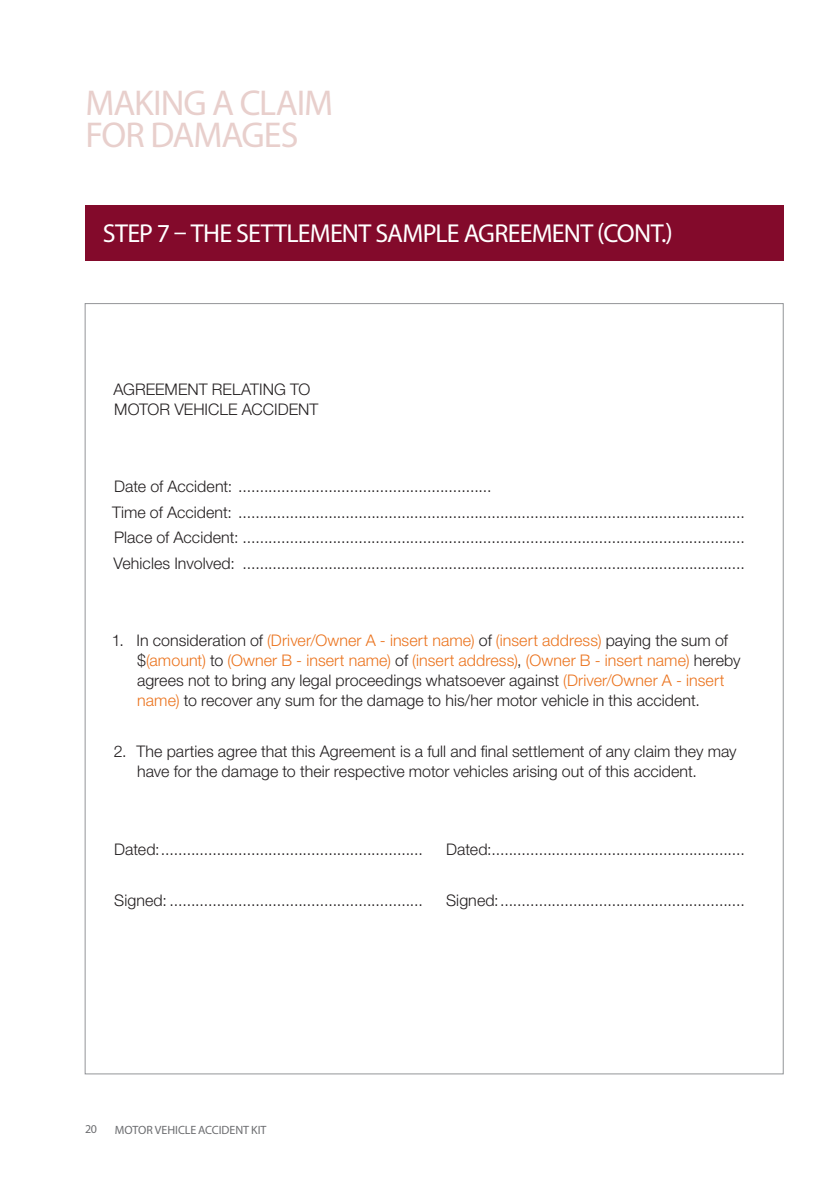
<style>
.page{position:relative;width:840px;height:1191px;background:#fff}
.page>*{position:absolute;margin:0;border:0;box-sizing:border-box;transform-origin:0 0}
.Chapter{font:36px/32px "Myriad Pro";letter-spacing:-.025em;color:#e8cfcc}
.STEP{font:26px "Myriad Pro";letter-spacing:-.025em;color:#fff}
.t1{font:300 16px/20px "Helvetica Neue LT Std";letter-spacing:.005em;color:#231f20}
.t2{font:12px "Myriad Pro";letter-spacing:-.005em;color:#6c6d70}
.s1{color:#eb741f}
</style>
<div class="page">
<div style="left:85px;top:205px;width:698px;height:56px;background:#830a2b"></div>
<p class="Chapter" style="left:85px;top:87px;width:249px">MAKING A CLAIM<br>FOR DAMAGES</p>
<p class="STEP" style="left:103px;top:217px;width:571px">STEP 7 – THE SETTLEMENT SAMPLE AGREEMENT (CONT.)</p>
<p class="t1" style="left:113px;top:379px;width:206px">AGREEMENT RELATING TO<br>MOTOR VEHICLE ACCIDENT</p>
<p class="t1" style="left:114px;top:476px;width:379px">Date of Accident: ...........................................................</p>
<p class="t1" style="left:112px;top:501px;width:634px">Time of Accident: ......................................................................................................................</p>
<p class="t1" style="left:114px;top:527px;width:632px">Place of Accident: .....................................................................................................................</p>
<p class="t1" style="left:113px;top:553px;width:632px">Vehicles Involved: .....................................................................................................................</p>
<p class="t1" style="left:137px;top:630px;width:605px;text-indent:-25px">1. In consideration of <span class="s1">(Driver/Owner A - insert name)</span> of <span class="s1">(insert address)</span> paying the sum of $<span class="s1">(amount)</span> to <span class="s1">(Owner B - insert name)</span> of <span class="s1">(insert address)</span>, <span class="s1">(Owner B - insert name)</span> hereby agrees not to bring any legal proceedings whatsoever against <span class="s1">(Driver/Owner A - insert name)</span> to recover any sum for the damage to his/her motor vehicle in this accident.</p>
<p class="t1" style="left:137px;top:741px;width:600px;text-indent:-23px">2. The parties agree that this Agreement is a full and final settlement of any claim they may have for the damage to their respective motor vehicles arising out of this accident.</p>
<p class="t1" style="left:114px;top:838px;width:310px">Dated:.............................................................</p>
<p class="t1" style="left:446px;top:838px;width:300px">Dated:...........................................................</p>
<p class="t1" style="left:114px;top:890px;width:310px">Signed: ...........................................................</p>
<p class="t1" style="left:446px;top:890px;width:300px">Signed:.........................................................</p>
<p class="t2" style="left:85px;top:1122px;width:13px">20</p>
<p class="t2" style="left:115px;top:1122px;width:153px">MOTOR VEHICLE ACCIDENT KIT</p>
</div>
